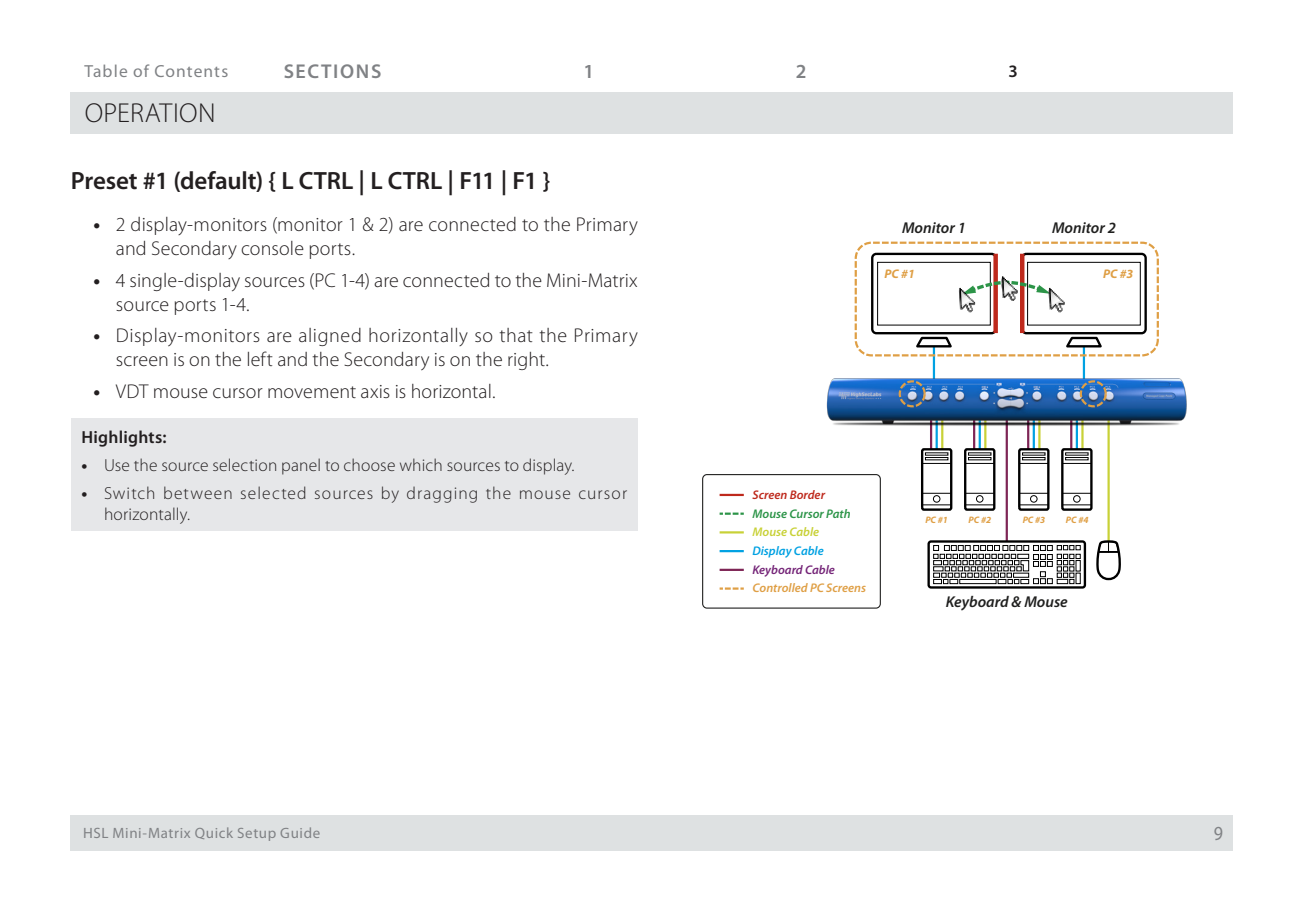
<style>
.page{position:relative;width:1304px;height:900px;background:#fff}
.page>*{position:absolute;margin:0;border:0;box-sizing:border-box;transform-origin:0 0}
.t1{font:300 27.5px "Myriad Pro";letter-spacing:.015em;color:#231f20}
.Headers_-_span_colum{font:600 25px "Myriad Pro";letter-spacing:-.005em;color:#231f20}
.t2{font:300 20px/24px "Myriad Pro";letter-spacing:.01em;color:#231f20}
.t3{font:600 20px "Myriad Pro";letter-spacing:.08em;color:#808285}
.t4{font:20px "Myriad Pro";color:#808285;scale:.9 1}
.t5{font:300 17.5px/21px "Myriad Pro";letter-spacing:.06em;color:#231f20}
.t6{font:300 17.5px "Myriad Pro";letter-spacing:.015em;color:#231f20}
.t7{font:17.5px "Myriad Pro";letter-spacing:.06em;color:#808285}
.Body_heads{font:600 17.5px "Myriad Pro";letter-spacing:.015em;color:#231f20}
.t8{font:italic 600 15.75px "Myriad Pro";color:#20201f}
.t9{font:15px "Myriad Pro";letter-spacing:.04em;color:#808285}
.t10{font:italic 600 12.5px/18.8px "Myriad Pro";color:#df9f45}
.t11{font:italic 700 12.5px "Myriad Pro";color:#df9f45}
.t12{font:italic 700 9.5px "Myriad Pro";color:#df9f45}
.s1{font-weight:700}
.s2{color:#be291c}
.s3{color:#2c9448}
.s4{color:#c8d137}
.s5{color:#00a1e2}
.s6{color:#752578}
</style>
<div class="page">
<div style="left:71px;top:92px;width:1162px;height:42px;background:#dee1e2"></div>
<div style="left:71px;top:815px;width:1162px;height:35px;background:#dee1e2"></div>
<div style="left:71px;top:419px;width:567px;height:112px;background:#e6e7e9"></div>
<hr style="left:1006px;top:420px;width:2px;height:121px;background:#7e2556">
<hr style="left:1107px;top:420px;width:3px;height:121px;background:#c8d137">
<svg style="left:1096px;top:539px;width:25px;height:42px"></svg>
<div style="left:929px;top:541px;width:156px;height:46px;background:linear-gradient(to right,#fff,#fff);border-radius:2px"></div>
<div style="left:927px;top:540px;width:159px;height:49px;border:2px solid #000;border-radius:2px"></div>
<svg style="left:933px;top:545px;width:148px;height:39px"></svg>
<div style="left:871px;top:253px;width:126px;height:81px;background:#fff;border:2px solid #000;border-radius:4px"></div>
<div style="left:877px;top:262px;width:114px;height:63px;border:1px solid #000"></div>
<div style="left:1021px;top:253px;width:126px;height:81px;background:#fff;border:2px solid #000;border-radius:4px"></div>
<div style="left:1027px;top:262px;width:114px;height:63px;border:1px solid #000"></div>
<div style="left:993px;top:254px;width:5px;height:79px;background:#be291c"></div>
<hr style="left:1020px;top:254px;width:4px;height:79px;background:#be291c">
<svg style="left:982px;top:276px;width:50px;height:9px"></svg>
<div style="left:855px;top:242px;width:304px;height:114px;border:2px dashed #df9f45;border-radius:16px"></div>
<img style="left:826px;top:285px;width:361px;height:231px">
<hr style="left:720px;top:494px;width:24px;height:2px;background:#be291c">
<svg style="left:720px;top:513px;width:24px;height:2px"></svg>
<hr style="left:720px;top:531px;width:24px;height:3px;background:#c8d137">
<hr style="left:720px;top:550px;width:24px;height:2px;background:#00a1e2">
<hr style="left:720px;top:569px;width:24px;height:2px;background:#7e2556">
<svg style="left:720px;top:587px;width:24px;height:3px"></svg>
<div style="left:702px;top:474px;width:179px;height:135px;border:1px solid #20201f;border-radius:4px"></div>
<div style="left:899px;top:380px;width:27px;height:27px;border:2px dashed #df9f45;border-radius:50%"></div>
<div style="left:1080px;top:380px;width:27px;height:27px;border:2px dashed #df9f45;border-radius:50%"></div>
<p class="t7" style="left:84px;top:61px;width:145px">Table of Contents</p>
<p class="t3" style="left:284px;top:59px;width:99px">SECTIONS</p>
<p class="t3" style="left:583px;top:59px;width:12px">1</p>
<p class="t3" style="left:796px;top:59px;width:12px">2</p>
<p class="Body_heads" style="left:1008px;top:60px;width:11px">3</p>
<h1 class="t1" style="left:85px;top:98px;width:128px">Operation</h1>
<p class="Headers_-_span_colum" style="left:71px;top:165px;width:481px">Preset #1 (default) { L CTRL | L CTRL | F11 | F1 }</p>
<p class="t2" style="left:116px;top:213px;width:523px;text-indent:-22px"><span class="s1">•</span> 2 display-monitors (monitor 1 &amp; 2) are connected to the Primary and Secondary console ports.</p>
<p class="t2" style="left:116px;top:268px;width:523px;text-indent:-22px"><span class="s1">•</span> 4 single-display sources (PC 1-4) are connected to the Mini-Matrix source ports 1-4.</p>
<p class="t2" style="left:116px;top:324px;width:524px;text-indent:-22px"><span class="s1">•</span> Display-monitors are aligned horizontally so that the Primary screen is on the left and the Secondary is on the right.</p>
<p class="t2" style="left:93px;top:379px;width:404px"><span class="s1">•</span> VDT mouse cursor movement axis is horizontal.</p>
<p class="Body_heads" style="left:81px;top:426px;width:87px">Highlights:</p>
<p class="t6" style="left:81px;top:455px;width:495px"><span class="s1">•</span> Use the source selection panel to choose which sources to display.</p>
<p class="t5" style="left:104px;top:483px;width:525px;text-indent:-22px"><span class="s1">•</span> Switch between selected sources by dragging the mouse cursor horizontally.</p>
<p class="t8" style="left:902px;top:217px;width:65px">Monitor 1</p>
<p class="t8" style="left:1052px;top:217px;width:65px">Monitor 2</p>
<p class="t11" style="left:885px;top:266px;width:32px">PC #1</p>
<p class="t11" style="left:1103px;top:266px;width:32px">PC #3</p>
<p class="t10" style="left:752px;top:485px;width:115px"><span class="s2">Screen Border<br></span><span class="s3">Mouse Cursor Path<br></span><span class="s4">Mouse Cable<br></span><span class="s5">Display Cable<br></span><span class="s6">Keyboard Cable<br></span>Controlled PC Screens</p>
<p class="t12" style="left:925px;top:514px;width:24px">PC #1</p>
<p class="t12" style="left:969px;top:514px;width:24px">PC #2</p>
<p class="t12" style="left:1023px;top:514px;width:24px">PC #3</p>
<p class="t12" style="left:1066px;top:514px;width:24px">PC #4</p>
<p class="t8" style="left:946px;top:592px;width:124px">Keyboard &amp; Mouse</p>
<p class="t9" style="left:83px;top:824px;width:239px">HSL Mini-Matrix Quick Setup Guide</p>
<p class="t4" style="left:1214px;top:821px;width:12px">9</p>
</div>
